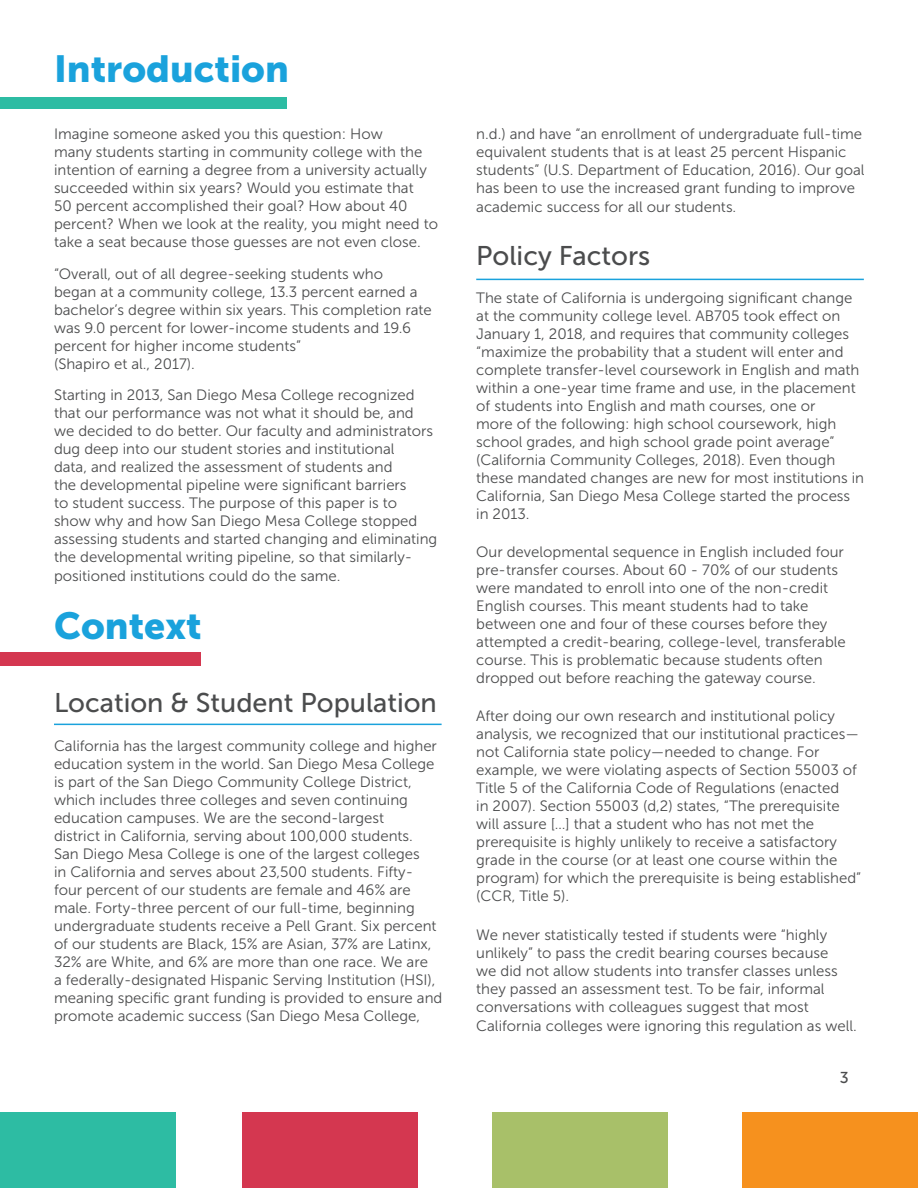
<style>
.page{position:relative;width:918px;height:1188px;background:#fff}
.page>*{position:absolute;margin:0;border:0;box-sizing:border-box;transform-origin:0 0}
.t1{font:37.5px "Museo Sans 900";color:#1aa2dc}
.t2{font:27px "Museo Sans 500";color:#4b4c4d}
.t3{font:15.75px "Museo Sans 500";color:#4b4c4d}
.t4{font:15px/18px "Museo Sans 300";color:#4b4c4d}
</style>
<div class="page">
<div style="left:0;top:1112px;width:176px;height:76px;background:#2dbca3"></div>
<div style="left:743px;top:1112px;width:175px;height:76px;background:#f6911e"></div>
<div style="left:242px;top:1112px;width:175px;height:76px;background:#d43750"></div>
<div style="left:493px;top:1112px;width:175px;height:76px;background:#a8c069"></div>
<div style="left:0;top:652px;width:201px;height:14px;background:#d43750"></div>
<div style="left:0;top:98px;width:287px;height:11px;background:#2dbca3"></div>
<hr style="left:54px;top:724px;width:388px;height:1px;background:#1aa2dc">
<hr style="left:476px;top:279px;width:388px;height:1px;background:#1aa2dc">
<h1 class="t1" style="left:54px;top:48px;width:237px">Introduction</h1>
<p class="t4" style="left:54px;top:125px;width:386px">Imagine someone asked you this question: How<br>many students starting in community college with the intention of earning a degree from a university actually succeeded within six years? Would you estimate that<br>50 percent accomplished their goal? How about 40 percent? When we look at the reality, you might need to take a seat because those guesses are not even close.</p>
<p class="t4" style="left:54px;top:265px;width:379px">“Overall, out of all degree-seeking students who<br>began at a community college, 13.3 percent earned a bachelor’s degree within six years. This completion rate was 9.0 percent for lower-income students and 19.6 percent for higher income students”<br>(Shapiro et al., 2017).</p>
<p class="t4" style="left:54px;top:386px;width:385px">Starting in 2013, San Diego Mesa College recognized that our performance was not what it should be, and we decided to do better. Our faculty and administrators dug deep into our student stories and institutional<br>data, and realized the assessment of students and<br>the developmental pipeline were significant barriers<br>to student success. The purpose of this paper is to show why and how San Diego Mesa College stopped assessing students and started changing and eliminating the developmental writing pipeline, so that similarly&shy;positioned institutions could do the same.</p>
<h1 class="t1" style="left:54px;top:605px;width:149px">Context</h1>
<h2 class="t2" style="left:54px;top:688px;width:384px">Location &amp; Student Population</h2>
<p class="t4" style="left:54px;top:737px;width:390px">California has the largest community college and higher education system in the world. San Diego Mesa College is part of the San Diego Community College District, which includes three colleges and seven continuing education campuses. We are the second-largest<br>district in California, serving about 100,000 students.<br>San Diego Mesa College is one of the largest colleges<br>in California and serves about 23,500 students. Fifty&shy;four percent of our students are female and 46% are male. Forty-three percent of our full-time, beginning undergraduate students receive a Pell Grant. Six percent of our students are Black, 15% are Asian, 37% are Latinx, 32% are White, and 6% are more than one race. We are<br>a federally-designated Hispanic Serving Institution (HSI), meaning specific grant funding is provided to ensure and promote academic success (San Diego Mesa College,</p>
<p class="t4" style="left:476px;top:125px;width:390px">n.d.) and have “an enrollment of undergraduate full-time equivalent students that is at least 25 percent Hispanic students” (U.S. Department of Education, 2016). Our goal has been to use the increased grant funding to improve academic success for all our students.</p>
<h2 class="t2" style="left:476px;top:241px;width:176px">Policy Factors</h2>
<p class="t4" style="left:476px;top:289px;width:389px">The state of California is undergoing significant change at the community college level. AB705 took effect on January 1, 2018, and requires that community colleges “maximize the probability that a student will enter and complete transfer-level coursework in English and math within a one-year time frame and use, in the placement of students into English and math courses, one or<br>more of the following: high school coursework, high school grades, and high school grade point average” (California Community Colleges, 2018). Even though these mandated changes are new for most institutions in California, San Diego Mesa College started the process in 2013.</p>
<p class="t4" style="left:476px;top:543px;width:371px">Our developmental sequence in English included four pre-transfer courses. About 60 - 70% of our students were mandated to enroll into one of the non-credit English courses. This meant students had to take between one and four of these courses before they attempted a credit-bearing, college-level, transferable course. This is problematic because students often dropped out before reaching the gateway course.</p>
<p class="t4" style="left:476px;top:707px;width:387px">After doing our own research and institutional policy analysis, we recognized that our institutional practices— not California state policy—needed to change. For example, we were violating aspects of Section 55003 of Title 5 of the California Code of Regulations (enacted<br>in 2007). Section 55003 (d,2) states, “The prerequisite will assure […] that a student who has not met the prerequisite is highly unlikely to receive a satisfactory grade in the course (or at least one course within the program) for which the prerequisite is being established” (CCR, Title 5).</p>
<p class="t4" style="left:476px;top:925px;width:382px">We never statistically tested if students were “highly unlikely” to pass the credit bearing courses because<br>we did not allow students into transfer classes unless they passed an assessment test. To be fair, informal conversations with colleagues suggest that most California colleges were ignoring this regulation as well.</p>
<p class="t3" style="left:840px;top:1069px;width:10px">3</p>
</div>
